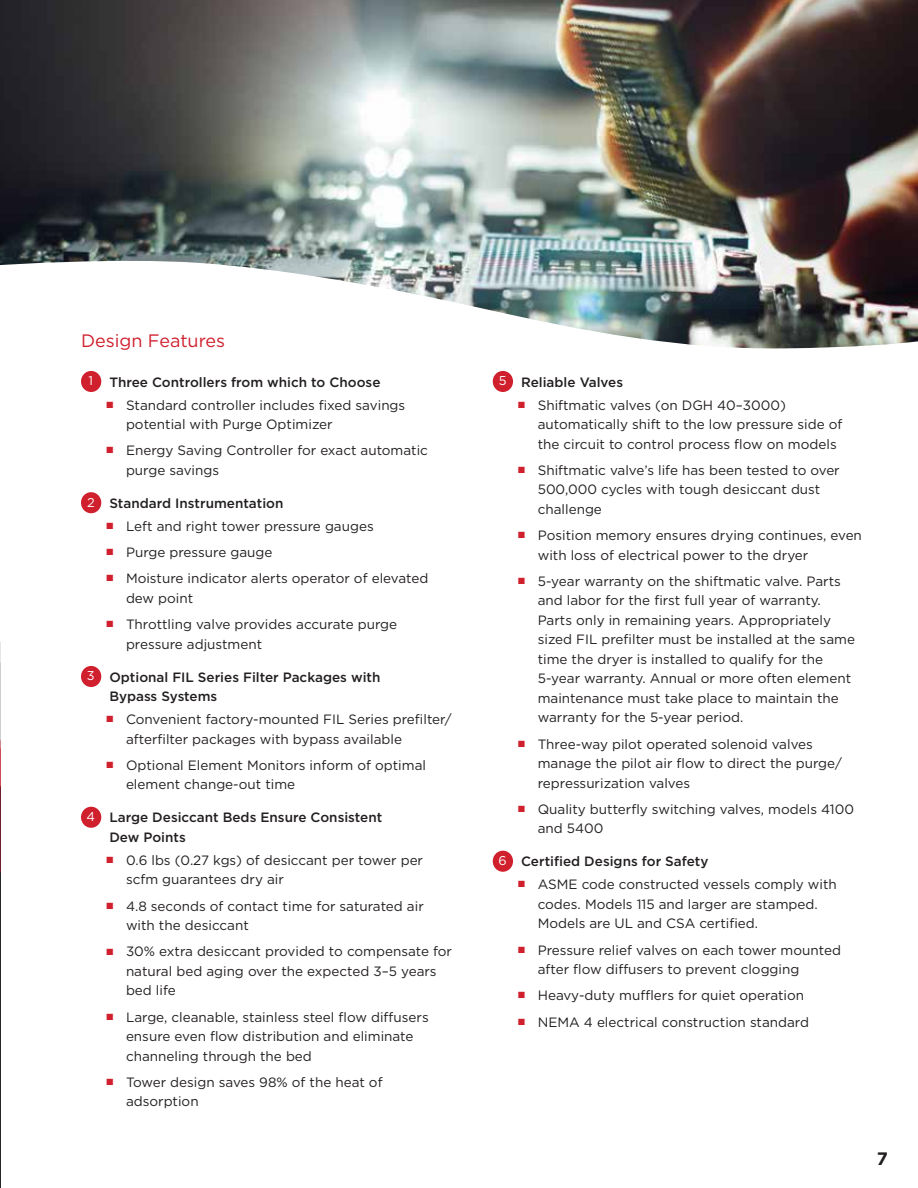
<style>
.page{position:relative;width:918px;height:1188px;background:#fff}
.page>*{position:absolute;margin:0;border:0;box-sizing:border-box;transform-origin:0 0}
.t1{font:18px "Gotham";color:#d0202e}
.t2{font:700 18px "Gotham";color:#231f20}
.t3{font:13.5px/19.5px "Gotham";color:#231f20}
.t4{font:500 13.5px/19.5px "Gotham";color:#231f20}
.s1{font-weight:400;font-size:12.75px;color:#fff}
.s2{color:#d0202e}
</style>
<div class="page">
<hr style="left:0;top:786px;width:1px;height:402px;background:#262729">
<svg style="left:0;top:642px;width:1px;height:231px"></svg>
<div style="left:81px;top:371px;width:20px;height:21px;background:#d0202e;border-radius:50%"></div>
<div style="left:81px;top:492px;width:20px;height:21px;background:#d0202e;border-radius:50%"></div>
<div style="left:81px;top:666px;width:20px;height:21px;background:#d0202e;border-radius:50%"></div>
<div style="left:81px;top:807px;width:20px;height:21px;background:#d0202e;border-radius:50%"></div>
<div style="left:493px;top:371px;width:20px;height:21px;background:#d0202e;border-radius:50%"></div>
<div style="left:493px;top:851px;width:20px;height:21px;background:#d0202e;border-radius:50%"></div>
<img style="left:0;top:0;width:918px;height:349px">
<h1 class="t1" style="left:81px;top:329px;width:146px">Design Features</h1>
<p class="t4" style="left:89px;top:372px;width:294px"><span class="s1">1</span> Three Controllers from which to Choose</p>
<p class="t3" style="left:126px;top:395px;width:281px;text-indent:-19px"><span class="s2">■</span> Standard controller includes fixed savings potential with Purge Optimizer</p>
<p class="t3" style="left:126px;top:441px;width:303px;text-indent:-19px"><span class="s2">■</span> Energy Saving Controller for exact automatic purge savings</p>
<p class="t4" style="left:87px;top:493px;width:198px"><span class="s1">2</span> Standard Instrumentation</p>
<p class="t3" style="left:107px;top:516px;width:269px"><span class="s2">■</span> Left and right tower pressure gauges</p>
<p class="t3" style="left:107px;top:542px;width:168px"><span class="s2">■</span> Purge pressure gauge</p>
<p class="t3" style="left:126px;top:569px;width:304px;text-indent:-19px"><span class="s2">■</span> Moisture indicator alerts operator of elevated dew point</p>
<p class="t3" style="left:126px;top:614px;width:273px;text-indent:-19px"><span class="s2">■</span> Throttling valve provides accurate purge pressure adjustment</p>
<p class="t4" style="left:109px;top:667px;width:273px;text-indent:-22px"><span class="s1">3</span> Optional FIL Series Filter Packages with<br>Bypass Systems</p>
<p class="t3" style="left:126px;top:709px;width:327px;text-indent:-19px"><span class="s2">■</span> Convenient factory-mounted FIL Series prefilter/ afterfilter packages with bypass available</p>
<p class="t3" style="left:126px;top:755px;width:302px;text-indent:-19px"><span class="s2">■</span> Optional Element Monitors inform of optimal element change-out time</p>
<p class="t4" style="left:109px;top:808px;width:274px;text-indent:-23px"><span class="s1">4</span> Large Desiccant Beds Ensure Consistent<br>Dew Points</p>
<p class="t3" style="left:126px;top:850px;width:299px;text-indent:-19px"><span class="s2">■</span> 0.6 lbs (0.27 kgs) of desiccant per tower per scfm guarantees dry air</p>
<p class="t3" style="left:126px;top:896px;width:299px;text-indent:-19px"><span class="s2">■</span> 4.8 seconds of contact time for saturated air with the desiccant</p>
<p class="t3" style="left:126px;top:942px;width:328px;text-indent:-19px"><span class="s2">■</span> 30% extra desiccant provided to compensate for natural bed aging over the expected 3–5 years bed life</p>
<p class="t3" style="left:126px;top:1007px;width:304px;text-indent:-19px"><span class="s2">■</span> Large, cleanable, stainless steel flow diffusers ensure even flow distribution and eliminate channeling through the bed</p>
<p class="t3" style="left:126px;top:1072px;width:258px;text-indent:-19px"><span class="s2">■</span> Tower design saves 98% of the heat of adsorption</p>
<p class="t4" style="left:499px;top:372px;width:126px"><span class="s1">5</span> Reliable Valves</p>
<p class="t3" style="left:538px;top:395px;width:306px;text-indent:-19px"><span class="s2">■</span> Shiftmatic valves (on DGH 40–3000) automatically shift to the low pressure side of the circuit to control process flow on models</p>
<p class="t3" style="left:538px;top:460px;width:304px;text-indent:-19px"><span class="s2">■</span> Shiftmatic valve’s life has been tested to over<br>500,000 cycles with tough desiccant dust challenge</p>
<p class="t3" style="left:538px;top:525px;width:326px;text-indent:-19px"><span class="s2">■</span> Position memory ensures drying continues, even with loss of electrical power to the dryer</p>
<p class="t3" style="left:538px;top:571px;width:319px;text-indent:-19px"><span class="s2">■</span> 5-year warranty on the shiftmatic valve. Parts and labor for the first full year of warranty.<br>Parts only in remaining years. Appropriately sized FIL prefilter must be installed at the same time the dryer is installed to qualify for the 5-year warranty. Annual or more often element maintenance must take place to maintain the warranty for the 5-year period.</p>
<p class="t3" style="left:538px;top:734px;width:306px;text-indent:-19px"><span class="s2">■</span> Three-way pilot operated solenoid valves manage the pilot air flow to direct the purge/ repressurization valves</p>
<p class="t3" style="left:538px;top:799px;width:318px;text-indent:-19px"><span class="s2">■</span> Quality butterfly switching valves, models 4100 and 5400</p>
<p class="t4" style="left:498px;top:852px;width:212px"><span class="s1">6</span> Certified Designs for Safety</p>
<p class="t3" style="left:538px;top:875px;width:301px;text-indent:-19px"><span class="s2">■</span> ASME code constructed vessels comply with codes. Models 115 and larger are stamped.<br>Models are UL and CSA certified.</p>
<p class="t3" style="left:538px;top:940px;width:305px;text-indent:-19px"><span class="s2">■</span> Pressure relief valves on each tower mounted after flow diffusers to prevent clogging</p>
<p class="t3" style="left:518px;top:986px;width:287px"><span class="s2">■</span> Heavy-duty mufflers for quiet operation</p>
<p class="t3" style="left:518px;top:1012px;width:292px"><span class="s2">■</span> NEMA 4 electrical construction standard</p>
<h1 class="t2" style="left:877px;top:1147px;width:13px">7</h1>
</div>
